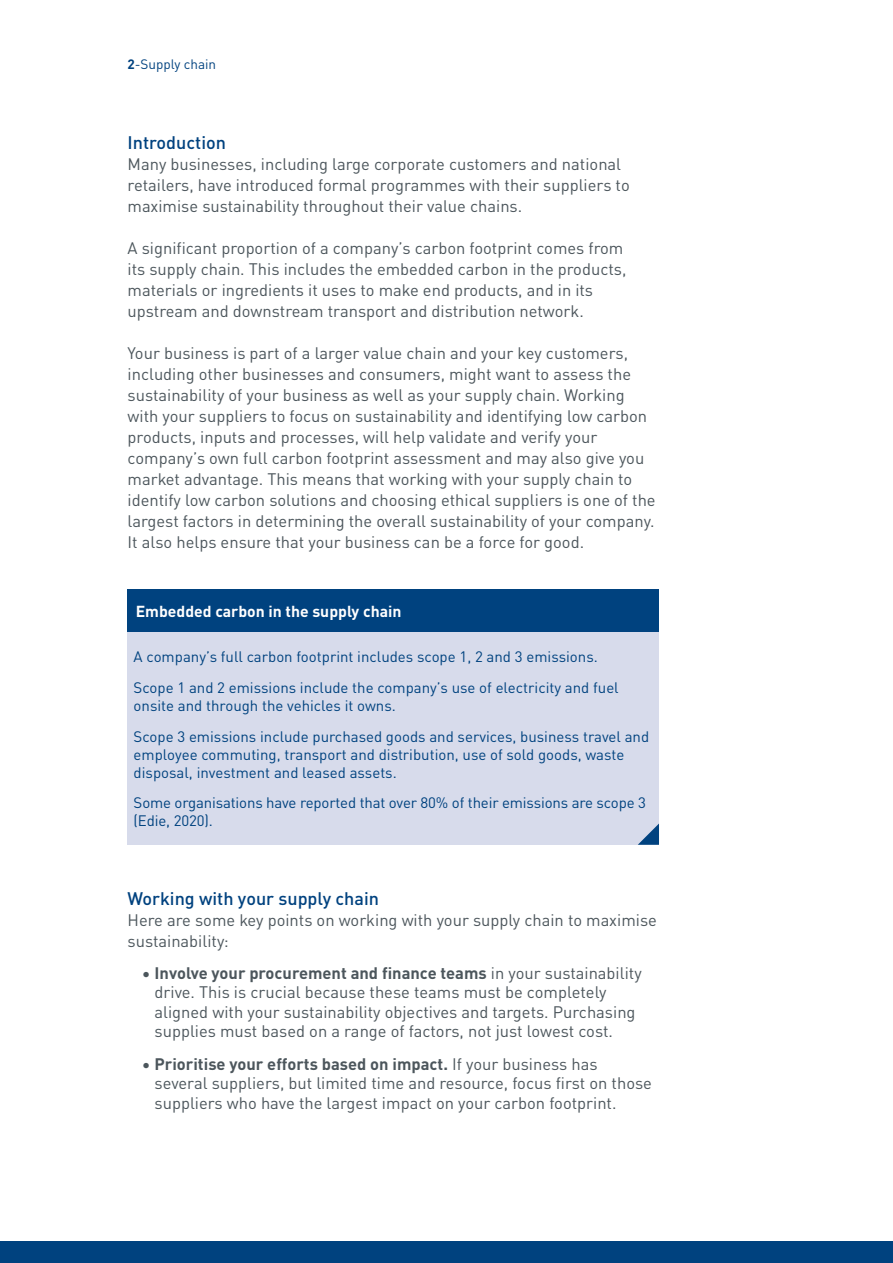
<style>
.page{position:relative;width:893px;height:1263px;background:#fff}
.page>*{position:absolute;margin:0;border:0;box-sizing:border-box;transform-origin:0 0}
._1-Header{font:500 18px "DINOT";color:#00427f}
._3-Content{font:16.5px/21px "DINOT";color:#4c565c}
._7a_Table_Header_Whi{font:700 15.75px "DINOT";color:#fff}
._7b_Table_Text{font:15px/18px "DINOT";color:#00427f}
.t1{font:13.5px "DINOT";color:#00427f}
.s1{font-weight:700}
</style>
<div class="page">
<div style="left:0;top:1242px;width:893px;height:21px;background:#00427f"></div>
<div style="left:128px;top:590px;width:531px;height:42px;background:#00427f"></div>
<div style="left:128px;top:632px;width:531px;height:213px;background:#d7dbeb"></div>
<svg style="left:638px;top:823px;width:21px;height:22px"></svg>
<p class="t1" style="left:128px;top:54px;width:90px"><span class="s1">2</span>-Supply chain</p>
<p class="_1-Header" style="left:128px;top:128px;width:100px">Introduction</p>
<p class="_3-Content" style="left:128px;top:152px;width:504px">Many businesses, including large corporate customers and national retailers, have introduced formal programmes with their suppliers to maximise sustainability throughout their value chains.</p>
<p class="_3-Content" style="left:128px;top:236px;width:500px">A significant proportion of a company’s carbon footprint comes from its supply chain. This includes the embedded carbon in the products, materials or ingredients it uses to make end products, and in its upstream and downstream transport and distribution network.</p>
<p class="_3-Content" style="left:128px;top:341px;width:530px">Your business is part of a larger value chain and your key customers, including other businesses and consumers, might want to assess the sustainability of your business as well as your supply chain. Working with your suppliers to focus on sustainability and identifying low carbon products, inputs and processes, will help validate and verify your company’s own full carbon footprint assessment and may also give you market advantage. This means that working with your supply chain to identify low carbon solutions and choosing ethical suppliers is one of the largest factors in determining the overall sustainability of your company.<br>It also helps ensure that your business can be a force for good.</p>
<p class="_7a_Table_Header_Whi" style="left:136px;top:599px;width:267px">Embedded carbon in the supply chain</p>
<p class="_7b_Table_Text" style="left:134px;top:646px;width:466px">A company’s full carbon footprint includes scope 1, 2 and 3 emissions.</p>
<p class="_7b_Table_Text" style="left:134px;top:677px;width:487px">Scope 1 and 2 emissions include the company’s use of electricity and fuel onsite and through the vehicles it owns.</p>
<p class="_7b_Table_Text" style="left:134px;top:726px;width:517px">Scope 3 emissions include purchased goods and services, business travel and employee commuting, transport and distribution, use of sold goods, waste disposal, investment and leased assets.</p>
<p class="_7b_Table_Text" style="left:134px;top:793px;width:514px">Some organisations have reported that over 80% of their emissions are scope 3 (Edie, 2020).</p>
<p class="_1-Header" style="left:128px;top:884px;width:253px">Working with your supply chain</p>
<p class="_3-Content" style="left:128px;top:908px;width:531px">Here are some key points on working with your supply chain to maximise sustainability:</p>
<p class="_3-Content" style="left:155px;top:962px;width:489px;line-height:19.5px;text-indent:-13px">• <span class="s1">Involve your procurement and finance teams</span> in your sustainability drive. This is crucial because these teams must be completely aligned with your sustainability objectives and targets. Purchasing supplies must based on a range of factors, not just lowest cost.</p>
<p class="_3-Content" style="left:155px;top:1052px;width:499px;line-height:19.5px;text-indent:-13px">• <span class="s1">Prioritise your efforts based on impact.</span> If your business has several suppliers, but limited time and resource, focus first on those suppliers who have the largest impact on your carbon footprint.</p>
</div>
